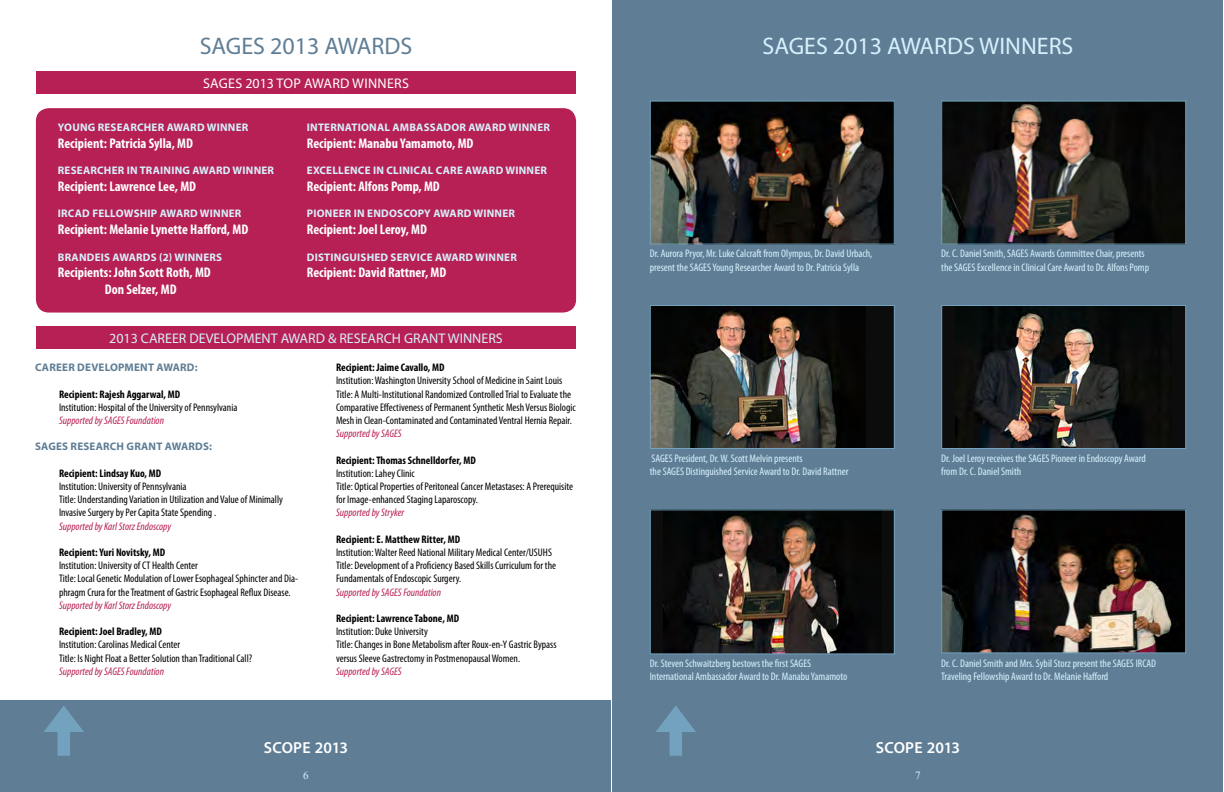
<style>
.page{position:relative;width:1224px;height:792px;background:#fff}
.page>*{position:absolute;margin:0;border:0;box-sizing:border-box;transform-origin:0 0}
.t1{font:24px "Myriad Pro";color:#d7f0fc}
.t2{font:24px "Myriad Pro";color:#5f7e96}
.t3{font:600 16px "Myriad Pro";letter-spacing:.005em;color:#fff}
.t4{font:700 condensed 14px/16.8px "Myriad Pro";color:#fff}
.t5{font:14px "Myriad Pro";color:#d7f0fc}
.t6{font:14px "Myriad Pro";letter-spacing:.02em;color:#fff}
.t7{font:condensed 11px/13.2px "Myriad Pro";color:#000}
.t8{font:condensed 11px/13.2px "Myriad Pro";color:#d7f0fc}
.t9{font:700 11px "Myriad Pro";letter-spacing:.02em;color:#d7f0fc}
.t10{font:700 condensed 11px "Myriad Pro";color:#000}
.t11{font:italic condensed 11px "Myriad Pro";color:#b72054}
.t12{font:700 11px "Myriad Pro";letter-spacing:.02em;color:#5f7e96}
.t13{font:11px "Times New Roman";color:#d7f0fc}
</style>
<div class="page">
<div style="left:0;top:700px;width:612px;height:92px;background:#5f7e96"></div>
<svg style="left:44px;top:706px;width:40px;height:50px"></svg>
<div style="left:612px;top:0;width:612px;height:792px;background:#5f7e96"></div>
<svg style="left:656px;top:706px;width:40px;height:50px"></svg>
<img style="left:652px;top:103px;width:241px;height:140px">
<div style="left:650px;top:101px;width:245px;height:144px;border:1px solid #72a2bd"></div>
<img style="left:943px;top:511px;width:241px;height:140px">
<div style="left:941px;top:509px;width:245px;height:144px;border:1px solid #72a2bd"></div>
<div style="left:942px;top:306px;width:244px;height:142px;background:#0c0c0c"></div>
<img style="left:956px;top:307px;width:184px;height:140px">
<div style="left:941px;top:305px;width:245px;height:144px;border:1px solid #72a2bd"></div>
<div style="left:36px;top:327px;width:540px;height:22px;background:#b72054"></div>
<div style="left:36px;top:72px;width:540px;height:22px;background:#b72054"></div>
<div style="left:650px;top:510px;width:244px;height:144px;background:#0c0c0c"></div>
<img style="left:663px;top:511px;width:218px;height:141px">
<div style="left:650px;top:509px;width:245px;height:145px;border:1px solid #72a2bd"></div>
<div style="left:37px;top:109px;width:538px;height:203px;background:#b72054;border-radius:12px"></div>
<div style="left:36px;top:108px;width:540px;height:205px;border:2px solid #b72054;border-radius:12px"></div>
<div style="left:650px;top:306px;width:244px;height:142px;background:#0c0c0c"></div>
<img style="left:652px;top:307px;width:214px;height:140px">
<div style="left:650px;top:305px;width:245px;height:144px;border:1px solid #72a2bd"></div>
<img style="left:943px;top:103px;width:241px;height:140px">
<div style="left:941px;top:101px;width:245px;height:144px;border:1px solid #72a2bd"></div>
<h1 class="t2" style="left:200px;top:31px;width:14px">SAGES</h1>
<h1 class="t2" style="left:270px;top:31px;width:102px">2013 AWARDS</h1>
<h1 class="t1" style="left:763px;top:31px;width:14px">SAGES</h1>
<h1 class="t1" style="left:833px;top:31px;width:102px">2013 AWARDS</h1>
<h1 class="t1" style="left:979px;top:31px;width:34px">WINNERS</h1>
<p class="t6" style="left:203px;top:75px;width:9px">SAGES</p>
<p class="t6" style="left:245px;top:75px;width:165px">2013 TOP AWARD WINNERS</p>
<p class="t9" style="left:58px;top:120px;width:190px">YOUNG RESEARCHER AWARD WINNER</p>
<p class="t4" style="left:58px;top:134px;width:137px">Recipient: Patricia Sylla, MD</p>
<p class="t9" style="left:58px;top:163px;width:215px">RESEARCHER IN TRAINING AWARD WINNER</p>
<p class="t4" style="left:58px;top:178px;width:140px">Recipient: Lawrence Lee, MD</p>
<p class="t9" style="left:58px;top:206px;width:19px">IRCAD</p>
<p class="t9" style="left:92px;top:206px;width:148px">FELLOWSHIP AWARD WINNER</p>
<p class="t4" style="left:58px;top:221px;width:192px">Recipient: Melanie Lynette Hafford, MD</p>
<p class="t9" style="left:58px;top:250px;width:166px">BRANDEIS AWARDS (2) WINNERS</p>
<p class="t4" style="left:105px;top:264px;width:107px;text-indent:-47px">Recipients: John Scott Roth, MD<br>Don Selzer, MD</p>
<p class="t9" style="left:307px;top:120px;width:242px">INTERNATIONAL AMBASSADOR AWARD WINNER</p>
<p class="t4" style="left:307px;top:134px;width:168px">Recipient: Manabu Yamamoto, MD</p>
<p class="t9" style="left:307px;top:163px;width:239px">EXCELLENCE IN CLINICAL CARE AWARD WINNER</p>
<p class="t4" style="left:307px;top:178px;width:135px">Recipient: Alfons Pomp, MD</p>
<p class="t9" style="left:307px;top:206px;width:207px">PIONEER IN ENDOSCOPY AWARD WINNER</p>
<p class="t4" style="left:307px;top:221px;width:122px">Recipient: Joel Leroy, MD</p>
<p class="t9" style="left:307px;top:250px;width:209px">DISTINGUISHED SERVICE AWARD WINNER</p>
<p class="t4" style="left:307px;top:264px;width:141px">Recipient: David Rattner, MD</p>
<p class="t5" style="left:109px;top:329px;width:49px">2013 CAREER</p>
<p class="t5" style="left:189px;top:329px;width:9px">DEVELO</p>
<p class="t5" style="left:236px;top:329px;width:27px">PMENT</p>
<p class="t5" style="left:281px;top:329px;width:29px">AWARD</p>
<p class="t5" style="left:328px;top:329px;width:20px">&amp; RESEAR</p>
<p class="t5" style="left:384px;top:329px;width:30px">CH GRANT</p>
<p class="t5" style="left:448px;top:329px;width:20px">WINNERS</p>
<p class="t12" style="left:35px;top:360px;width:164px">CAREER DEVELOPMENT AWARD:</p>
<p class="t10" style="left:59px;top:387px;width:123px">Recipient: Rajesh Aggarwal, MD</p>
<p class="t7" style="left:59px;top:400px;width:180px">Institution: Hospital of the University of Pennsylvania</p>
<p class="t11" style="left:59px;top:414px;width:107px">Supported by SAGES Foundation</p>
<p class="t12" style="left:35px;top:439px;width:178px">SAGES RESEARCH GRANT AWARDS:</p>
<p class="t10" style="left:59px;top:466px;width:104px">Recipient: Lindsay Kuo, MD</p>
<p class="t7" style="left:59px;top:480px;width:226px">Institution: University of Pennsylvania<br>Title: Understanding Variation in Utilization and Value of Minimally<br>Invasive Surgery by Per Capita State Spending .</p>
<p class="t11" style="left:59px;top:519px;width:114px">Supported by Karl Storz Endoscopy</p>
<p class="t10" style="left:59px;top:545px;width:108px">Recipient: Yuri Novitsky, MD</p>
<p class="t7" style="left:59px;top:559px;width:241px">Institution: University of CT Health Center<br>Title: Local Genetic Modulation of Lower Esophageal Sphincter and Dia&shy;phragm Crura for the Treatment of Gastric Esophageal Reflux Disease.</p>
<p class="t11" style="left:59px;top:598px;width:114px">Supported by Karl Storz Endoscopy</p>
<p class="t10" style="left:59px;top:625px;width:105px">Recipient: Joel Bradley, MD</p>
<p class="t7" style="left:59px;top:638px;width:195px">Institution: Carolinas Medical Center<br>Title: Is Night Float a Better Solution than Traditional Call?</p>
<p class="t11" style="left:59px;top:664px;width:107px">Supported by SAGES Foundation</p>
<p class="t10" style="left:336px;top:361px;width:110px">Recipient: Jaime Cavallo, MD</p>
<p class="t7" style="left:336px;top:374px;width:241px">Institution: Washington University School of Medicine in Saint Louis Title: A Multi-Institutional Randomized Controlled Trial to Evaluate the Comparative Effectiveness of Permanent Synthetic Mesh Versus Biologic Mesh in Clean-Contaminated and Contaminated Ventral Hernia Repair.</p>
<p class="t11" style="left:336px;top:427px;width:67px">Supported by SAGES</p>
<p class="t10" style="left:336px;top:453px;width:141px">Recipient: Thomas Schnelldorfer, MD</p>
<p class="t7" style="left:336px;top:466px;width:239px">Institution: Lahey Clinic<br>Title: Optical Properties of Peritoneal Cancer Metastases: A Prerequisite for Image-enhanced Staging Laparoscopy.</p>
<p class="t11" style="left:336px;top:506px;width:70px">Supported by Stryker</p>
<p class="t10" style="left:336px;top:532px;width:126px">Recipient: E. Matthew Ritter, MD</p>
<p class="t7" style="left:336px;top:546px;width:222px">Institution: Walter Reed National Military Medical Center/USUHS<br>Title: Development of a Proficiency Based Skills Curriculum for the<br>Fundamentals of Endoscopic Surgery.</p>
<p class="t11" style="left:336px;top:585px;width:107px">Supported by SAGES Foundation</p>
<p class="t10" style="left:336px;top:611px;width:125px">Recipient: Lawrence Tabone, MD</p>
<p class="t7" style="left:336px;top:625px;width:222px">Institution: Duke University<br>Title: Changes in Bone Metabolism after Roux-en-Y Gastric Bypass versus Sleeve Gastrectomy in Postmenopausal Women.</p>
<p class="t11" style="left:336px;top:664px;width:67px">Supported by SAGES</p>
<p class="t8" style="left:650px;top:247px;width:224px">Dr. Aurora Pryor, Mr. Luke Calcraft from Olympus, Dr. David Urbach, present the SAGES Young Researcher Award to Dr. Patricia Sylla</p>
<p class="t8" style="left:941px;top:247px;width:209px">Dr. C. Daniel Smith, SAGES Awards Committee Chair, presents the SAGES Excellence in Clinical Care Award to Dr. Alfons Pomp</p>
<p class="t8" style="left:650px;top:451px;width:200px">SAGES President, Dr. W. Scott Melvin presents<br>the SAGES Distinguished Service Award to Dr. David Rattner</p>
<p class="t8" style="left:941px;top:451px;width:206px">Dr. Joel Leroy receives the SAGES Pioneer in Endoscopy Award from Dr. C. Daniel Smith</p>
<p class="t8" style="left:650px;top:657px;width:199px">Dr. Steven Schwaitzberg bestows the first SAGES<br>International Ambassador Award to Dr. Manabu Yamamoto</p>
<p class="t8" style="left:941px;top:657px;width:217px">Dr. C. Daniel Smith and Mrs. Sybil Storz present the SAGES IRCAD<br>Traveling Fellowship Award to Dr. Melanie Hafford</p>
<h2 class="t3" style="left:264px;top:737px;width:86px">SCOPE 2013</h2>
<p class="t13" style="left:303px;top:768px;width:7px">6</p>
<p class="t13" style="left:915px;top:768px;width:7px">7</p>
<h2 class="t3" style="left:876px;top:737px;width:86px">SCOPE 2013</h2>
</div>
